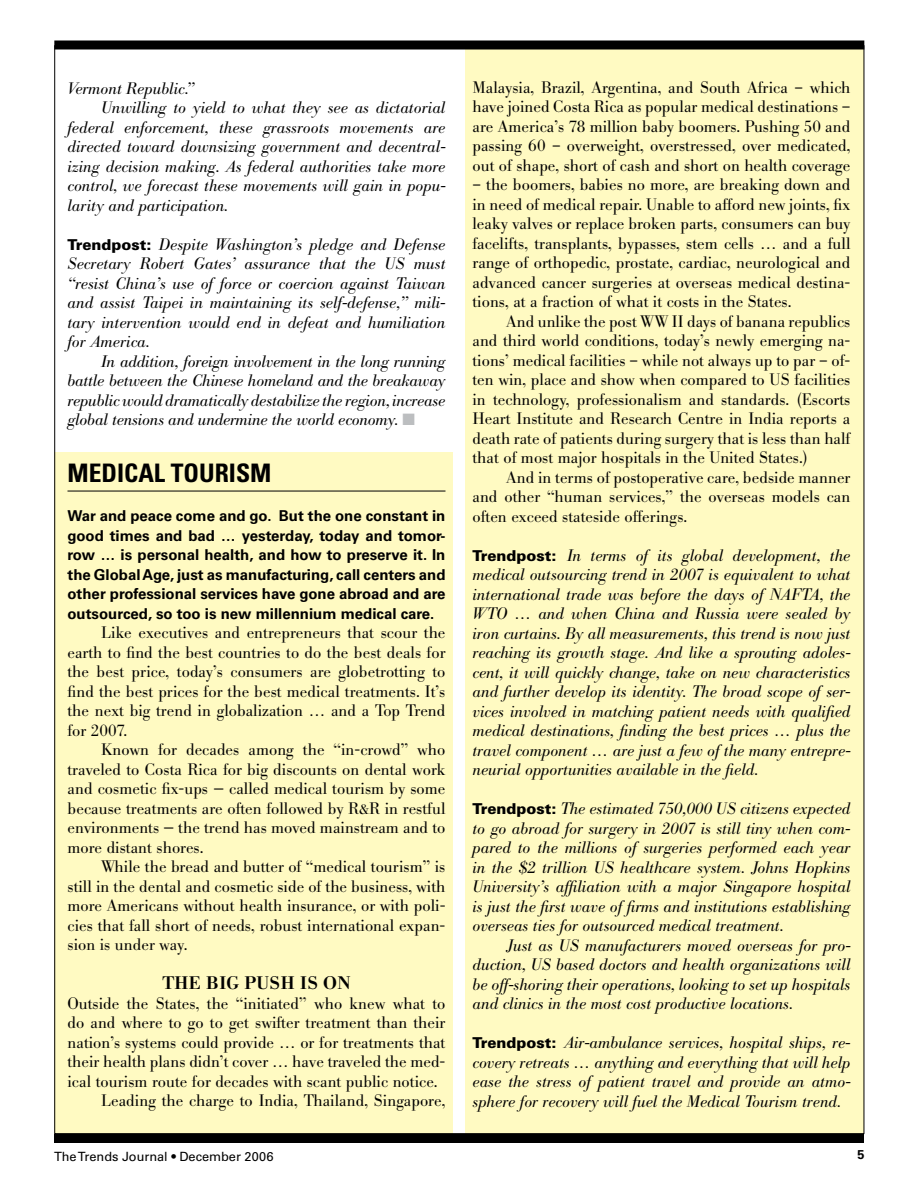
<style>
.page{position:relative;width:918px;height:1188px;background:#fff}
.page>*{position:absolute;margin:0;border:0;box-sizing:border-box;transform-origin:0 0}
.t1{font:700 condensed 25.5px "Univers";color:#000}
.t2{font:500 18px "Bodoni BE";letter-spacing:.02em;color:#000}
.t3{font:300 16.5px/19.5px "Bodoni BE";color:#000;text-align:justify}
.t4{font:italic 300 16.5px/19.5px "Bodoni BE";color:#000;text-align:justify}
.t5{font:700 15px/19.5px "Univers";color:#000;text-align:justify}
.t6{font:12.75px "Univers";color:#000}
.t7{font:700 12.75px "Univers";color:#000}
.s1{font-family:"Univers";font-weight:900;font-style:normal;font-size:15px}
.s2{color:#bcbec0}
</style>
<div class="page">
<div style="left:54px;top:452px;width:399px;height:684px;background:#fffac2"></div>
<div style="left:465px;top:45px;width:399px;height:1091px;background:#fffac2"></div>
<div style="left:54px;top:40px;width:810px;height:10px;background:#000"></div>
<div style="left:54px;top:1134px;width:810px;height:9px;background:#000"></div>
<hr style="left:68px;top:491px;width:378px;height:1px;background:#000">
<p class="t4" style="left:68px;top:79px;width:128px">Vermont Republic.”</p>
<p class="t4" style="left:101px;top:98px;width:346px">Unwilling to yield to what they see as dictatorial</p>
<p class="t4" style="left:68px;top:118px;width:379px">federal enforcement, these grassroots movements are</p>
<p class="t4" style="left:68px;top:137px;width:380px">directed toward downsizing government and decentral-</p>
<p class="t4" style="left:68px;top:157px;width:380px">izing decision making. As federal authorities take more</p>
<p class="t4" style="left:68px;top:176px;width:380px">control, we forecast these movements will gain in popu-</p>
<p class="t4" style="left:68px;top:196px;width:162px">larity and participation.</p>
<p class="t4" style="left:67px;top:235px;width:380px"><span class="s1">Trendpost:</span> Despite Washington’s pledge and Defense Secretary Robert Gates’ assurance that the US must “resist China’s use of force or coercion against Taiwan and assist Taipei in maintaining its self-defense,” mili&shy;tary intervention would end in defeat and humiliation for America.</p>
<p class="t4" style="left:67px;top:352px;width:380px;text-indent:34px">In addition, foreign involvement in the long running battle between the Chinese homeland and the breakaway republic would dramatically destabilize the region, increase global tensions and undermine the world economy. <span class="s2">■</span></p>
<h1 class="t1" style="left:68px;top:457px;width:205px">MEDICAL TOURISM</h1>
<p class="t5" style="left:68px;top:506px;width:380px">War and peace come and go. But the one constant in good times and bad … yesterday, today and tomor&shy;row … is personal health, and how to preserve it. In the Global Age, just as manufacturing, call centers and other professional services have gone abroad and are outsourced, so too is new millennium medical care.</p>
<p class="t3" style="left:68px;top:623px;width:380px;text-indent:34px">Like executives and entrepreneurs that scour the earth to find the best countries to do the best deals for the best price, today’s consumers are globetrotting to find the best prices for the best medical treatments. It’s the next big trend in globalization … and a Top Trend for 2007.</p>
<p class="t3" style="left:68px;top:740px;width:379px;text-indent:34px">Known for decades among the “in-crowd” who traveled to Costa Rica for big discounts on dental work and cosmetic fix-ups — called medical tourism by some because treatments are often followed by R&amp;R in restful environments — the trend has moved mainstream and to more distant shores.</p>
<p class="t3" style="left:68px;top:857px;width:380px;text-indent:34px">While the bread and butter of “medical tourism” is still in the dental and cosmetic side of the business, with more Americans without health insurance, or with poli&shy;cies that fall short of needs, robust international expan&shy;sion is under way.</p>
<p class="t2" style="left:162px;top:972px;width:190px">THE BIG PUSH IS ON</p>
<p class="t3" style="left:68px;top:994px;width:380px">Outside the States, the “initiated” who knew what to</p>
<p class="t3" style="left:68px;top:1013px;width:379px">do and where to go to get swifter treatment than their</p>
<p class="t3" style="left:68px;top:1033px;width:379px">nation’s systems could provide … or for treatments that</p>
<p class="t3" style="left:68px;top:1052px;width:379px">their health plans didn’t cover … have traveled the med-</p>
<p class="t3" style="left:68px;top:1072px;width:372px">ical tourism route for decades with scant public notice.</p>
<p class="t3" style="left:101px;top:1091px;width:346px">Leading the charge to India, Thailand, Singapore,</p>
<p class="t3" style="left:472px;top:78px;width:380px">Malaysia, Brazil, Argentina, and South Africa – which have joined Costa Rica as popular medical destinations – are America’s 78 million baby boomers. Pushing 50 and passing 60 – overweight, overstressed, over medicated, out of shape, short of cash and short on health coverage</p>
<p class="t3" style="left:472px;top:175px;width:380px">– the boomers, babies no more, are breaking down and in need of medical repair. Unable to afford new joints, fix leaky valves or replace broken parts, consumers can buy facelifts, transplants, bypasses, stem cells … and a full range of orthopedic, prostate, cardiac, neurological and advanced cancer surgeries at overseas medical destina&shy;tions, at a fraction of what it costs in the States.</p>
<p class="t3" style="left:472px;top:312px;width:380px;text-indent:34px">And unlike the post WW II days of banana republics and third world conditions, today’s newly emerging na&shy;tions’ medical facilities – while not always up to par – of&shy;ten win, place and show when compared to US facilities in technology, professionalism and standards. (Escorts Heart Institute and Research Centre in India reports a death rate of patients during surgery that is less than half that of most major hospitals in the United States.)</p>
<p class="t3" style="left:472px;top:468px;width:379px;text-indent:34px">And in terms of postoperative care, bedside manner and other “human services,” the overseas models can often exceed stateside offerings.</p>
<p class="t4" style="left:472px;top:546px;width:380px"><span class="s1">Trendpost:</span> In terms of its global development, the medical outsourcing trend in 2007 is equivalent to what international trade was before the days of NAFTA, the WTO … and when China and Russia were sealed by iron curtains. By all measurements, this trend is now just reaching its growth stage. And like a sprouting adoles&shy;cent, it will quickly change, take on new characteristics and further develop its identity. The broad scope of ser&shy;vices involved in matching patient needs with qualified medical destinations, finding the best prices … plus the travel component … are just a few of the many entrepre&shy;neurial opportunities available in the field.</p>
<p class="t4" style="left:472px;top:799px;width:380px"><span class="s1">Trendpost:</span> The estimated 750,000 US citizens expected to go abroad for surgery in 2007 is still tiny when com&shy;pared to the millions of surgeries performed each year in the $2 trillion US healthcare system. Johns Hopkins University’s affiliation with a major Singapore hospital is just the first wave of firms and institutions establishing overseas ties for outsourced medical treatment.</p>
<p class="t4" style="left:473px;top:936px;width:380px;text-indent:34px">Just as US manufacturers moved overseas for pro&shy;duction, US based doctors and health organizations will be off-shoring their operations, looking to set up hospitals and clinics in the most cost productive locations.</p>
<p class="t4" style="left:472px;top:1033px;width:380px"><span class="s1">Trendpost:</span> Air-ambulance services, hospital ships, re&shy;covery retreats … anything and everything that will help ease the stress of patient travel and provide an atmo&shy;sphere for recovery will fuel the Medical Tourism trend.</p>
<p class="t6" style="left:54px;top:1149px;width:221px">The Trends Journal • December 2006</p>
<p class="t7" style="left:858px;top:1147px;width:9px">5</p>
</div>
